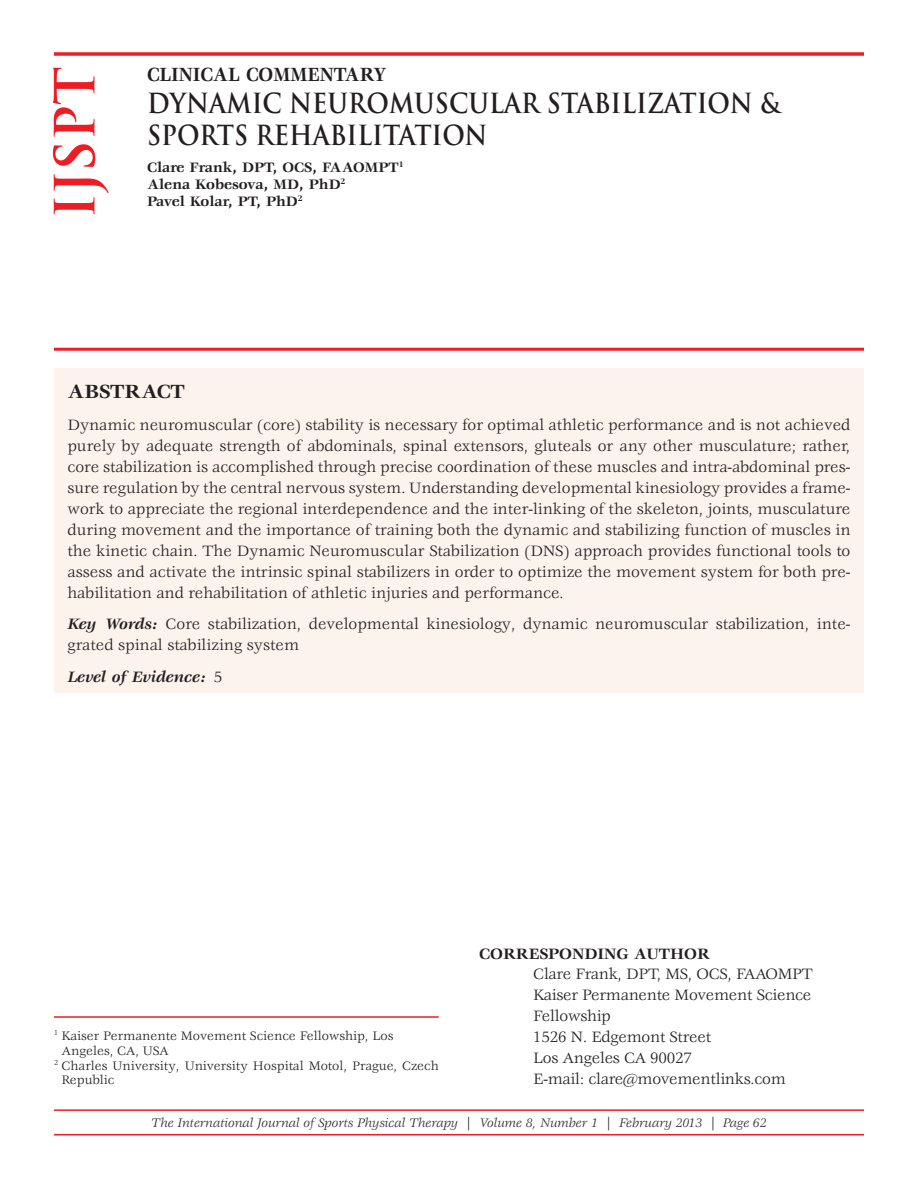
<style>
.page{position:relative;width:918px;height:1188px;background:#fff}
.page>*{position:absolute;margin:0;border:0;box-sizing:border-box;transform-origin:0 0}
.t1{font:700 54px "Trajan Pro";color:#ee1d23}
.t2{font:700 27px/32.2px "Trajan Pro";color:#231f20;scale:.9 1}
.t3{font:700 21px "Veljovic Std";color:#231f20;scale:.9 1}
.t4{font:700 21px "Veljovic Std";color:#231f20}
.t5{font:16.5px/21px "Veljovic Std";color:#231f20}
.t6{font:700 16.5px "Veljovic Std";color:#231f20}
.t7{font:italic 700 16.5px "Veljovic Std";color:#231f20}
.t8{font:700 15px/17.2px "Veljovic Std";color:#231f20}
.t9{font:13.5px "Veljovic Std";color:#231f20}
.t10{font:italic 13.5px "Veljovic Std";color:#231f20}
.s1{font-weight:700;font-style:italic}
.s2{font-weight:400;font-style:normal}
</style>
<div class="page">
<hr style="left:54px;top:1109px;width:810px;height:2px;background:#ee1d23">
<hr style="left:54px;top:1134px;width:810px;height:1px;background:#ee1d23">
<div style="left:54px;top:368px;width:810px;height:324px;background:#fdf3ed"></div>
<svg style="left:54px;top:52px;width:810px;height:4px;background:#ef383e"></svg>
<hr style="left:54px;top:348px;width:810px;height:3px;background:#ee1d23">
<hr style="left:54px;top:1016px;width:385px;height:2px;background:#ee1d23">
<h1 class="t1" style="left:44px;top:219px;width:154px;rotate:-90deg">IJSPT</h1>
<p class="t3" style="left:147px;top:66px;width:268px">CLINICAL COMMENTARY</p>
<h2 class="t2" style="left:147px;top:88px;width:705px">DYNAMIC NEUROMUSCULAR STABILIZATION &amp;<br>SPORTS REHABILITATION</h2>
<p class="t8" style="left:147px;top:159px;width:258px">Clare Frank, DPT, OCS, FAAOMPT<sup>1<br></sup>Alena Kobesova, MD, PhD<sup>2<br></sup>Pavel Kolar, PT, PhD<sup>2</sup></p>
<p class="t4" style="left:68px;top:383px;width:119px">ABSTRACT</p>
<p class="t5" style="left:68px;top:415px;width:785px;text-align:justify">Dynamic neuromuscular (core) stability is necessary for optimal athletic performance and is not achieved purely by adequate strength of abdominals, spinal extensors, gluteals or any other musculature; rather, core stabilization is accomplished through precise coordination of these muscles and intra-abdominal pres&shy;sure regulation by the central nervous system. Understanding developmental kinesiology provides a frame&shy;work to appreciate the regional interdependence and the inter-linking of the skeleton, joints, musculature during movement and the importance of training both the dynamic and stabilizing function of muscles in the kinetic chain. The Dynamic Neuromuscular Stabilization (DNS) approach provides functional tools to assess and activate the intrinsic spinal stabilizers in order to optimize the movement system for both pre&shy;habilitation and rehabilitation of athletic injuries and performance.</p>
<p class="t5" style="left:68px;top:614px;width:784px"><span class="s1">Key Words:</span> Core stabilization, developmental kinesiology, dynamic neuromuscular stabilization, inte&shy;grated spinal stabilizing system</p>
<p class="t7" style="left:68px;top:670px;width:156px">Level of Evidence: <span class="s2">5</span></p>
<p class="t9" style="left:54px;top:1030px;width:341px"><sup>1</sup> Kaiser Permanente Movement Science Fellowship, Los</p>
<p class="t9" style="left:62px;top:1045px;width:109px">Angeles, CA, USA</p>
<p class="t9" style="left:54px;top:1060px;width:386px"><sup>2</sup> Charles University, University Hospital Motol, Prague, Czech</p>
<p class="t9" style="left:62px;top:1075px;width:54px">Republic</p>
<p class="t6" style="left:479px;top:947px;width:232px">CORRESPONDING AUTHOR</p>
<p class="t5" style="left:533px;top:965px;width:281px">Clare Frank, DPT, MS, OCS, FAAOMPT<br>Kaiser Permanente Movement Science<br>Fellowship<br>1526 N. Edgemont Street<br>Los Angeles CA 90027<br>E-mail: clare@movementlinks.com</p>
<p class="t10" style="left:151px;top:1117px;width:617px">The International Journal of Sports Physical Therapy | Volume 8, Number 1 | February 2013 | Page 62</p>
</div>
